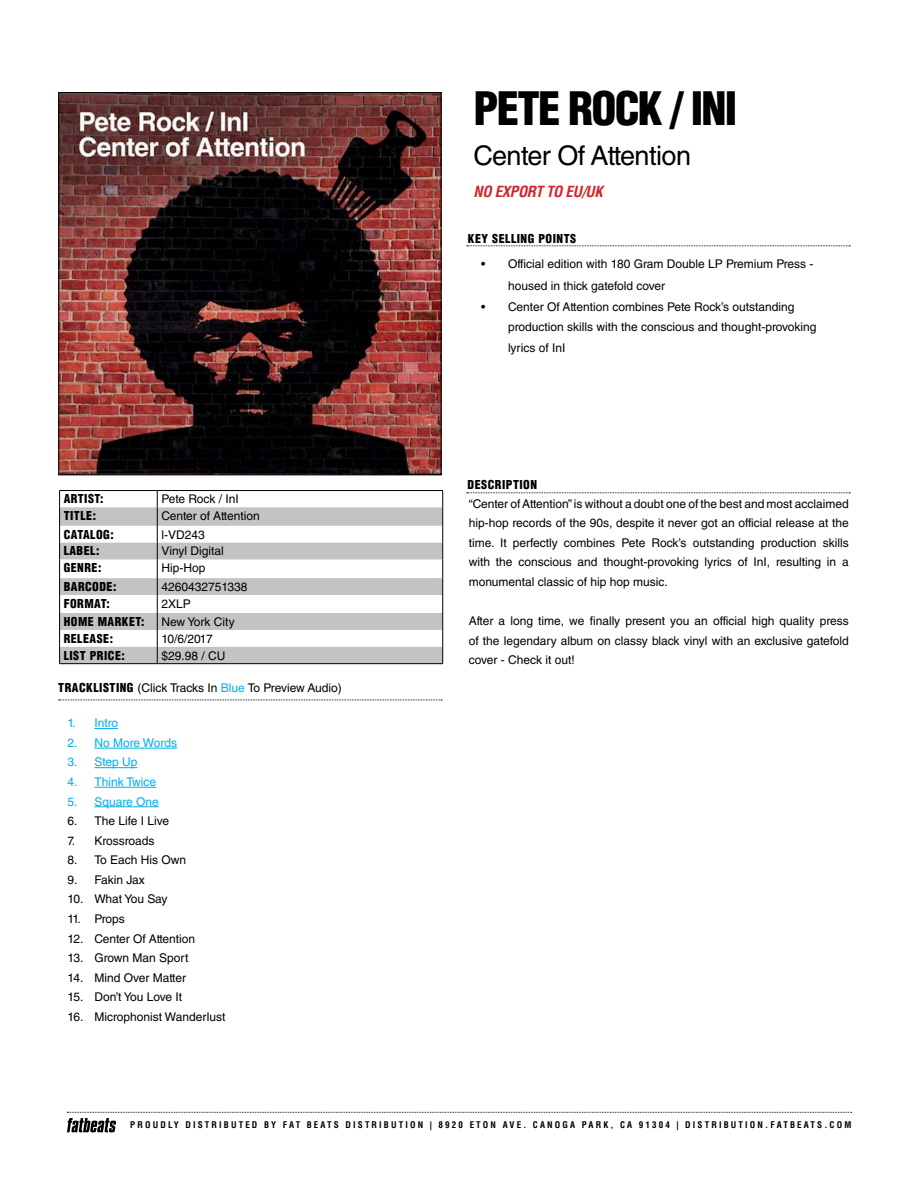
<style>
.page{position:relative;width:918px;height:1188px;background:#fff}
.page>*{position:absolute;margin:0;border:0;box-sizing:border-box;transform-origin:0 0}
.t1{font:900 condensed 45px "Helvetica LT Std";letter-spacing:-.04em;color:#000}
.t2{font:27px "Helvetica LT Std";letter-spacing:-.02em;color:#000}
.t3{font:italic 700 condensed 15px "Helvetica LT Std";letter-spacing:-.02em;color:#d2232a}
.t4{font:12px/19.5px "Helvetica LT Std";color:#000}
.t5{font:900 condensed 12px "Helvetica LT Std";letter-spacing:.04em;color:#000}
.t6{font:12px "Helvetica LT Std";color:#00aeef}
.t7{font:700 condensed 9px "Helvetica LT Std";letter-spacing:.24em;color:#000}
.s1{font-weight:900;font-stretch:condensed}
.s2{color:#00aeef}
</style>
<div class="page">
<svg style="left:467px;top:245px;width:383px;height:1px"></svg>
<svg style="left:94px;top:728px;width:24px;height:1px"></svg>
<hr style="left:94px;top:748px;width:83px;height:1px;background:#00aeef">
<hr style="left:94px;top:767px;width:43px;height:1px;background:#00aeef">
<hr style="left:94px;top:787px;width:62px;height:1px;background:#00aeef">
<hr style="left:94px;top:806px;width:65px;height:1px;background:#00aeef">
<svg style="left:59px;top:700px;width:383px;height:1px"></svg>
<svg style="left:60px;top:507px;width:382px;height:156px;fill:#c1c3c5"></svg>
<hr style="left:59px;top:490px;width:98px;height:1px;background:#000">
<hr style="left:157px;top:490px;width:286px;height:1px;background:#000">
<svg style="left:59px;top:491px;width:1px;height:172px"></svg>
<svg style="left:442px;top:491px;width:1px;height:172px"></svg>
<hr style="left:59px;top:663px;width:98px;height:1px;background:#000">
<hr style="left:157px;top:663px;width:286px;height:1px;background:#000">
<svg style="left:157px;top:491px;width:1px;height:172px"></svg>
<img style="left:61px;top:94px;width:378px;height:379px">
<div style="left:59px;top:92px;width:382px;height:383px;border:1px solid #000"></div>
<svg style="left:67px;top:1112px;width:785px;height:20px"></svg>
<svg style="left:467px;top:492px;width:383px;height:1px"></svg>
<h1 class="t1" style="left:474px;top:80px;width:265px">PETE ROCK / INI</h1>
<h2 class="t2" style="left:474px;top:139px;width:219px">Center Of Attention</h2>
<p class="t3" style="left:474px;top:182px;width:131px">NO EXPORT TO EU/UK</p>
<p class="t5" style="left:468px;top:231px;width:110px">KEY SELLING POINTS</p>
<p class="t4" style="left:508px;top:253px;width:307px;line-height:21.8px;text-indent:-27px">• Official edition with 180 Gram Double LP Premium Press - housed in thick gatefold cover</p>
<p class="t4" style="left:508px;top:297px;width:310px;text-indent:-27px">• Center Of Attention combines Pete Rock’s outstanding production skills with the conscious and thought-provoking</p>
<p class="t4" style="left:508px;top:338px;width:59px">lyrics of InI</p>
<p class="t5" style="left:64px;top:491px;width:41px">ARTIST:</p>
<p class="t4" style="left:161px;top:489px;width:79px">Pete Rock / InI</p>
<p class="t5" style="left:64px;top:508px;width:34px">TITLE:</p>
<p class="t4" style="left:161px;top:506px;width:100px">Center of Attention</p>
<p class="t5" style="left:64px;top:527px;width:52px">CATALOG:</p>
<p class="t4" style="left:161px;top:525px;width:45px">l-VD243</p>
<p class="t5" style="left:64px;top:543px;width:37px">LABEL:</p>
<p class="t4" style="left:161px;top:541px;width:64px">Vinyl Digital</p>
<p class="t5" style="left:64px;top:560px;width:39px">GENRE:</p>
<p class="t4" style="left:161px;top:558px;width:46px">Hip-Hop</p>
<p class="t5" style="left:64px;top:579px;width:54px">BARCODE:</p>
<p class="t4" style="left:161px;top:577px;width:88px">4260432751338</p>
<p class="t5" style="left:64px;top:596px;width:48px">FORMAT:</p>
<p class="t4" style="left:161px;top:594px;width:31px">2XLP</p>
<p class="t5" style="left:64px;top:614px;width:82px">HOME MARKET:</p>
<p class="t4" style="left:161px;top:612px;width:75px">New York City</p>
<p class="t5" style="left:64px;top:631px;width:51px">RELEASE:</p>
<p class="t4" style="left:161px;top:629px;width:53px">10/6/2017</p>
<p class="t5" style="left:64px;top:648px;width:63px">LIST PRICE:</p>
<p class="t4" style="left:161px;top:646px;width:66px">$29.98 / CU</p>
<p class="t4" style="left:58px;top:678px;width:285px"><span class="s1">TRACKLISTING</span> (Click Tracks In <span class="s2">Blue</span> To Preview Audio)</p>
<p class="t6" style="left:67px;top:716px;width:52px">1. Intro</p>
<p class="t6" style="left:67px;top:736px;width:111px">2. No More Words</p>
<p class="t6" style="left:67px;top:755px;width:72px">3. Step Up</p>
<p class="t6" style="left:67px;top:775px;width:90px">4. Think Twice</p>
<p class="t6" style="left:67px;top:794px;width:93px">5. Square One</p>
<p class="t4" style="left:67px;top:811px;width:103px">6. The Life I Live</p>
<p class="t4" style="left:67px;top:831px;width:89px">7. Krossroads</p>
<p class="t4" style="left:67px;top:850px;width:120px">8. To Each His Own</p>
<p class="t4" style="left:67px;top:870px;width:79px">9. Fakin Jax</p>
<p class="t4" style="left:67px;top:889px;width:102px">10. What You Say</p>
<p class="t4" style="left:67px;top:909px;width:59px">11. Props</p>
<p class="t4" style="left:67px;top:929px;width:129px">12. Center Of Attention</p>
<p class="t4" style="left:67px;top:948px;width:123px">13. Grown Man Sport</p>
<p class="t4" style="left:67px;top:968px;width:120px">14. Mind Over Matter</p>
<p class="t4" style="left:67px;top:987px;width:116px">15. Don’t You Love It</p>
<p class="t4" style="left:67px;top:1007px;width:160px">16. Microphonist Wanderlust</p>
<p class="t5" style="left:468px;top:477px;width:71px">DESCRIPTION</p>
<p class="t4" style="left:469px;top:494px;width:382px;text-align:justify">“Center of Attention” is without a doubt one of the best and most acclaimed hip-hop records of the 90s, despite it never got an official release at the time. It perfectly combines Pete Rock’s outstanding production skills with the conscious and thought-provoking lyrics of InI, resulting in a monumental classic of hip hop music.</p>
<p class="t4" style="left:469px;top:611px;width:382px;text-align:justify">After a long time, we finally present you an official high quality press of the legendary album on classy black vinyl with an exclusive gatefold cover - Check it out!</p>
<p class="t7" style="left:130px;top:1120px;width:723px">PROUDLY DISTRIBUTED BY FAT BEATS DISTRIBUTION | 8920 ETON AVE. CANOGA PARK, CA 91304 | DISTRIBUTION.FATBEATS.COM</p>
</div>
